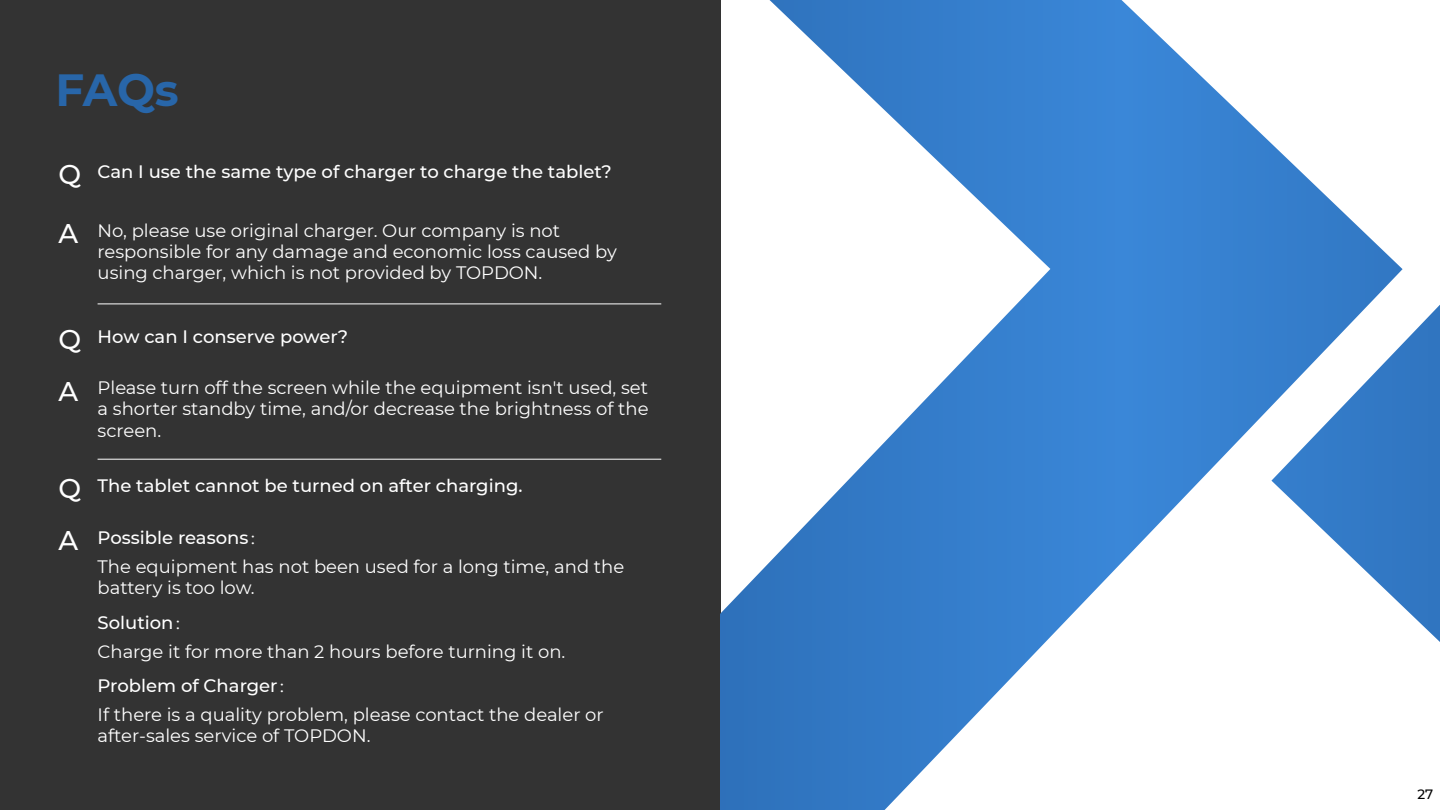
<style>
.page{position:relative;width:1440px;height:810px;background:#fff}
.page>*{position:absolute;margin:0;border:0;box-sizing:border-box;transform-origin:0 0}
.t1{font:700 45px "Montserrat";color:#2866a9}
.t2{font:500 27px "Montserrat";color:#fff}
.t3{font:18px/21px "Montserrat";color:#fff}
.t4{font:500 18px "Montserrat";color:#fff}
.t5{font:500 13.5px "Montserrat";color:#000}
.s1{font-size:27px}
.s2{font-weight:500;font-size:27px}
.s3{font-weight:500}
.s4{font-family:"Adobe Song Std";font-weight:300}
</style>
<div class="page">
<div style="left:0;top:0;width:720px;height:810px;background:#333"></div>
<svg style="left:720px;top:0;width:720px;height:810px"></svg>
<hr style="left:98px;top:304px;width:563px;height:1px;background:#fff">
<hr style="left:98px;top:459px;width:563px;height:1px;background:#fff">
<h1 class="t1" style="left:56px;top:57px;width:125px">FAQs</h1>
<p class="t4" style="left:59px;top:159px;width:555px"><span class="s1">Q</span> Can I use the same type of charger to charge the tablet?</p>
<p class="t3" style="left:98px;top:220px;width:521px;text-indent:-39px"><span class="s2">A</span> No, please use original charger. Our company is not responsible for any damage and economic loss caused by using charger, which is not provided by TOPDON.</p>
<p class="t4" style="left:59px;top:324px;width:291px"><span class="s1">Q</span> How can I conserve power?</p>
<p class="t3" style="left:98px;top:377px;width:553px;text-align:justify;text-indent:-39px"><span class="s2">A</span> Please turn off the screen while the equipment isn't used, set a shorter standby time, and/or decrease the brightness of the screen.</p>
<p class="t4" style="left:59px;top:473px;width:465px"><span class="s1">Q</span> The tablet cannot be turned on after charging.</p>
<h2 class="t2" style="left:59px;top:522px;width:21px">A</h2>
<p class="t3" style="left:98px;top:523px;width:528px;line-height:28.5px"><span class="s3">Possible reasons</span><span class="s4">：<br></span>The equipment has not been used for a long time, and the</p>
<p class="t3" style="left:98px;top:569px;width:159px;line-height:35.3px">battery is too low.<br><span class="s3">Solution</span><span class="s4">：</span></p>
<p class="t3" style="left:98px;top:633px;width:469px;line-height:34.4px">Charge it for more than 2 hours before turning it on.<br><span class="s3">Problem of Charger</span><span class="s4">：</span></p>
<p class="t3" style="left:98px;top:703px;width:508px">If there is a quality problem, please contact the dealer or after-sales service of TOPDON.</p>
<p class="t5" style="left:1417px;top:785px;width:17px">27</p>
</div>
